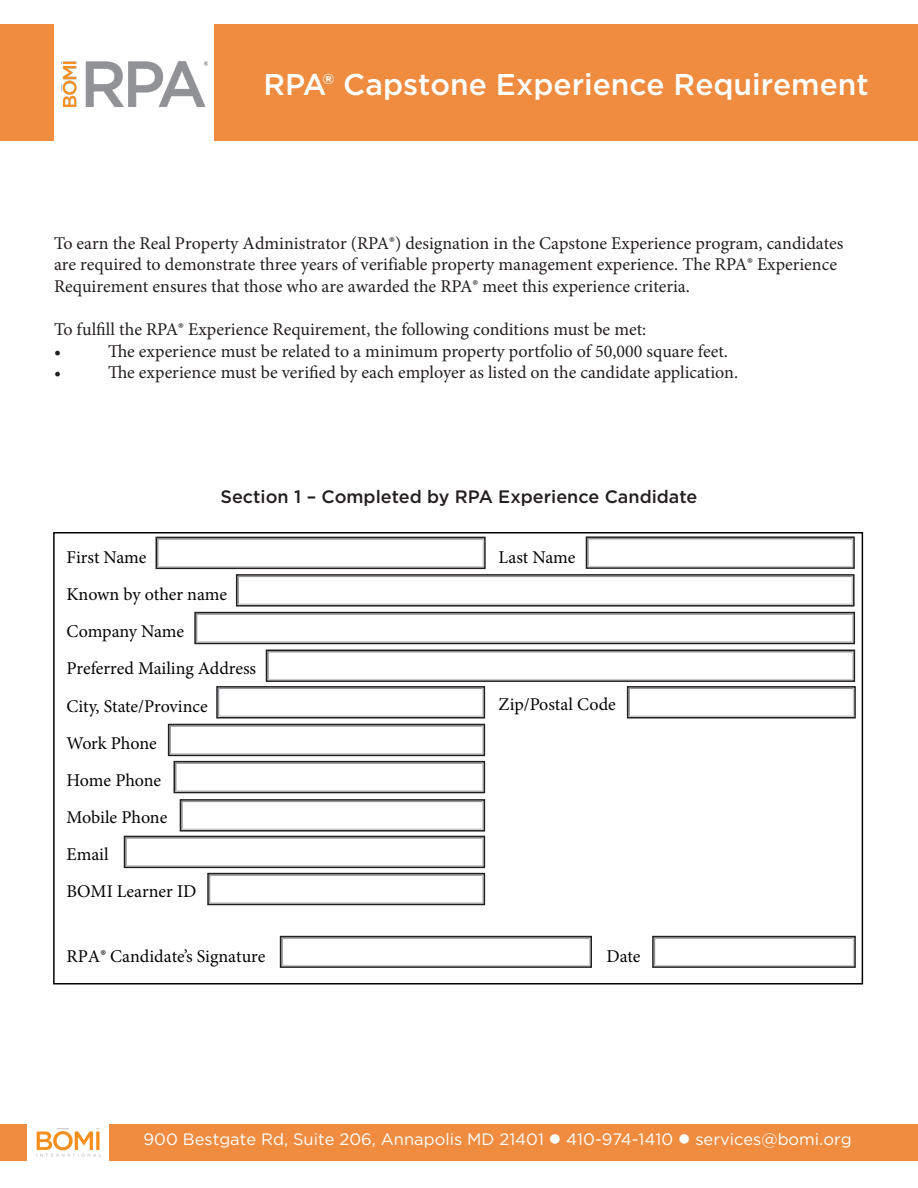
<style>
.page{position:relative;width:918px;height:1188px;background:#fff}
.page>*{position:absolute;margin:0;border:0;box-sizing:border-box;transform-origin:0 0}
.t1{font:500 30px "Gotham";color:#fff}
.t2{font:18px/21.6px "Minion Pro";color:#231f20}
.t3{font:18px/37.2px "Minion Pro";color:#040503}
.t4{font:500 18px "Gotham";color:#231f20}
.t5{font:16.5px "Gotham";color:#fff}
</style>
<div class="page">
<div style="left:0;top:24px;width:918px;height:117px;background:#ef8c40"></div>
<div style="left:54px;top:24px;width:160px;height:123px;background:#fff"></div>
<img style="left:61px;top:62px;width:146px;height:45px">
<div style="left:0;top:1124px;width:918px;height:37px;background:#ef8c40"></div>
<img style="left:27px;top:1124px;width:82px;height:37px">
<div style="left:53px;top:532px;width:810px;height:453px;border:2px solid #040503"></div>
<div style="left:156px;top:537px;width:330px;height:32px;border:2px solid #231f20"></div>
<svg style="left:589px;top:539px;width:263px;height:27px"></svg>
<div style="left:586px;top:536px;width:269px;height:33px;border:2px solid #231f20"></div>
<svg style="left:239px;top:577px;width:613px;height:27px"></svg>
<div style="left:236px;top:574px;width:619px;height:33px;border:2px solid #231f20"></div>
<div style="left:194px;top:612px;width:661px;height:32px;border:2px solid #231f20"></div>
<div style="left:266px;top:650px;width:589px;height:32px;border:2px solid #231f20"></div>
<div style="left:216px;top:686px;width:269px;height:32px;border:2px solid #231f20"></div>
<div style="left:627px;top:686px;width:229px;height:32px;border:2px solid #231f20"></div>
<div style="left:168px;top:724px;width:317px;height:32px;border:2px solid #231f20"></div>
<div style="left:174px;top:761px;width:311px;height:32px;border:2px solid #231f20"></div>
<svg style="left:183px;top:802px;width:299px;height:27px"></svg>
<div style="left:180px;top:799px;width:305px;height:33px;border:2px solid #231f20"></div>
<div style="left:124px;top:836px;width:361px;height:32px;border:2px solid #231f20"></div>
<div style="left:207px;top:873px;width:278px;height:32px;border:2px solid #231f20"></div>
<div style="left:280px;top:936px;width:312px;height:32px;border:2px solid #231f20"></div>
<svg style="left:655px;top:939px;width:198px;height:26px"></svg>
<div style="left:652px;top:936px;width:204px;height:32px;border:2px solid #231f20"></div>
<p class="t1" style="left:264px;top:64px;width:607px">RPA® Capstone Experience Requirement</p>
<p class="t2" style="left:54px;top:232px;width:791px">To earn the Real Property Administrator (RPA®) designation in the Capstone Experience program, candidates are required to demonstrate three years of verifiable property management experience. The RPA® Experience<br>Requirement ensures that those who are awarded the RPA® meet this experience criteria.</p>
<p class="t2" style="left:54px;top:318px;width:594px">To fulfill the RPA® Experience Requirement, the following conditions must be met:</p>
<p class="t2" style="left:54px;top:340px;width:9px">•</p>
<p class="t2" style="left:108px;top:340px;width:622px">The experience must be related to a minimum property portfolio of 50,000 square feet.</p>
<p class="t2" style="left:54px;top:362px;width:9px">•</p>
<p class="t2" style="left:108px;top:362px;width:632px">The experience must be verified by each employer as listed on the candidate application.</p>
<p class="t4" style="left:221px;top:484px;width:478px">Section 1 – Completed by RPA Experience Candidate</p>
<p class="t3" style="left:67px;top:540px;width:191px">First Name<br>Known by other name<br>Company Name<br>Preferred Mailing Address<br>City, State/Province<br>Work Phone<br>Home Phone<br>Mobile Phone<br>Email<br>BOMI Learner ID</p>
<p class="t3" style="left:499px;top:540px;width:78px">Last Name</p>
<p class="t3" style="left:499px;top:687px;width:119px">Zip/Posta Code</p>
<p class="t3" style="left:569px;top:687px;width:6px">l</p>
<p class="t3" style="left:67px;top:938px;width:200px">RPA® Candidate’s Signature</p>
<p class="t3" style="left:607px;top:939px;width:35px">Date</p>
<p class="t5" style="left:144px;top:1129px;width:710px">900 Bestgate Rd, Suite 206, Annapolis MD 21401 ● 410-974-1410 ● services@bomi.org</p>
</div>
